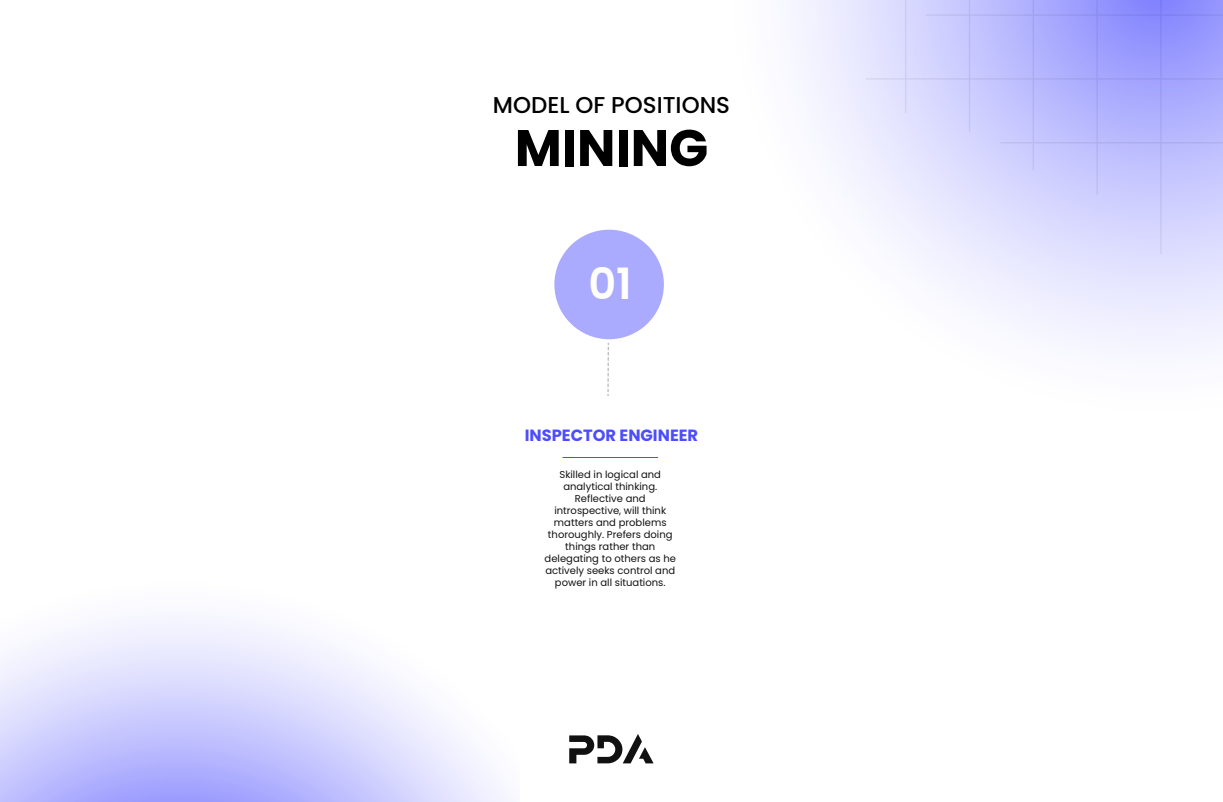
<style>
.page{position:relative;width:1223px;height:802px;background:#fff}
.page>*{position:absolute;margin:0;border:0;box-sizing:border-box;transform-origin:0 0}
.t1{font:700 51.25px "Poppins";color:#000}
.t2{font:600 43.12px "Poppins";color:#fffffe}
.t3{font:500 22.88px "Poppins";color:#000}
.t4{font:700 16.25px "Poppins";color:#4c4dfe}
.t5{font:10px/12px "Poppins";color:#111;text-align:center}
</style>
<div class="page">
<svg style="left:0;top:622px;width:504px;height:179px"></svg>
<svg style="left:798px;top:0;width:424px;height:346px"></svg>
<hr style="left:1160px;top:0;width:1px;height:254px;background:#ededed">
<hr style="left:1096px;top:0;width:1px;height:195px;background:#ededed">
<hr style="left:1032px;top:0;width:2px;height:170px;background:#ededed">
<hr style="left:969px;top:0;width:1px;height:132px;background:#ededed">
<hr style="left:905px;top:0;width:1px;height:113px;background:#ededed">
<hr style="left:925px;top:14px;width:297px;height:2px;background:#ededed">
<hr style="left:865px;top:78px;width:357px;height:1px;background:#ededed">
<hr style="left:1000px;top:142px;width:222px;height:1px;background:#ededed">
<svg style="left:569px;top:734px;width:84px;height:29px"></svg>
<div style="left:554px;top:229px;width:110px;height:110px;background:#aaaafe;border-radius:55px"></div>
<hr style="left:562px;top:457px;width:96px;height:1px;background:#4c4dfe">
<svg style="left:607px;top:343px;width:2px;height:52px"></svg>
<h3 class="t3" style="left:493px;top:92px;width:238px">MODEL OF POSITIONS</h3>
<h1 class="t1" style="left:515px;top:118px;width:195px">MINING</h1>
<h2 class="t2" style="left:588px;top:258px;width:45px">01</h2>
<h3 class="t4" style="left:525px;top:425px;width:175px">INSPECTOR ENGINEER</h3>
<p class="t5" style="left:544px;top:468px;width:133px">Skilled in logical and analytical thinking.<br>Reflective and introspective, will think matters and problems thoroughly. Prefers doing things rather than delegating to others as he actively seeks control and power in all situations.</p>
</div>
